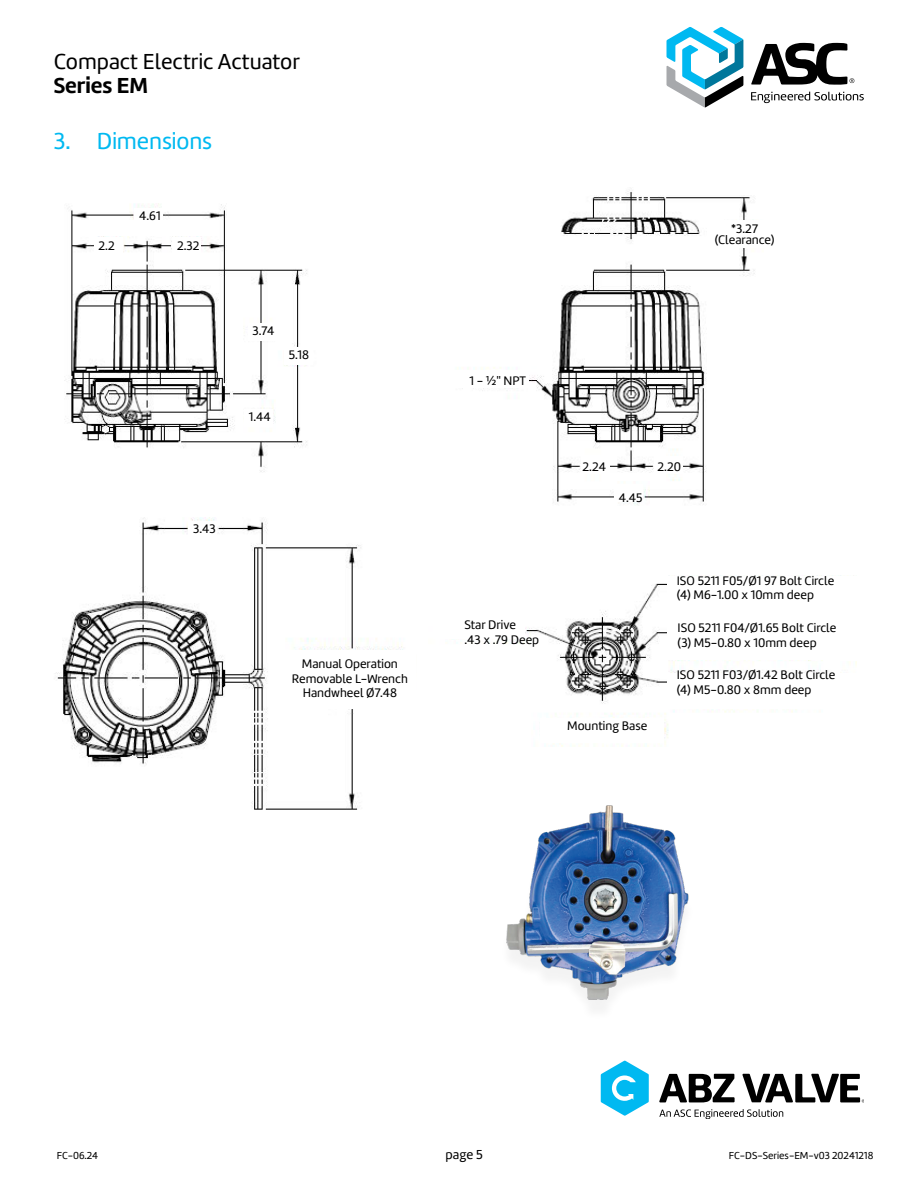
<style>
.page{position:relative;width:918px;height:1188px;background:#fff}
.page>*{position:absolute;margin:0;border:0;box-sizing:border-box;transform-origin:0 0}
.t1{font:24px "Marine";letter-spacing:-.005em;color:#00b9f1}
.t2{font:22.5px "Marine";color:#000}
.t3{font:700 22.5px "Marine";color:#000}
.t4{font:13.5px "Marine";color:#000}
.t5{font:12.9px/14.2px "Marine";color:#000}
.t6{font:10.5px "Marine";color:#000}
</style>
<div class="page">
<svg style="left:667px;top:27px;width:76px;height:80px"></svg>
<svg style="left:751px;top:43px;width:113px;height:60px"></svg>
<img style="left:64px;top:191px;width:691px;height:314px">
<img style="left:56px;top:517px;width:347px;height:293px">
<img style="left:452px;top:575px;width:404px;height:172px">
<div style="left:135px;top:208px;width:28px;height:17px;background:#fff"></div>
<div style="left:94px;top:238px;width:28px;height:17px;background:#fff"></div>
<div style="left:172px;top:238px;width:29px;height:17px;background:#fff"></div>
<div style="left:248px;top:324px;width:28px;height:17px;background:#fff"></div>
<div style="left:284px;top:347px;width:29px;height:17px;background:#fff"></div>
<div style="left:244px;top:409px;width:29px;height:18px;background:#fff"></div>
<div style="left:712px;top:220px;width:64px;height:28px;background:#fff"></div>
<div style="left:450px;top:371px;width:79px;height:17px;background:#fff"></div>
<div style="left:581px;top:456px;width:28px;height:18px;background:#fff"></div>
<div style="left:654px;top:456px;width:28px;height:18px;background:#fff"></div>
<div style="left:614px;top:484px;width:28px;height:18px;background:#fff"></div>
<div style="left:188px;top:521px;width:29px;height:18px;background:#fff"></div>
<div style="left:540px;top:718px;width:124px;height:25px;background:#fff"></div>
<div style="left:668px;top:624px;width:194px;height:36px;background:#fff"></div>
<div style="left:668px;top:673px;width:194px;height:35px;background:#fff"></div>
<div style="left:434px;top:603px;width:91px;height:36px;background:#fff"></div>
<div style="left:284px;top:650px;width:132px;height:59px;background:#fff"></div>
<div style="left:668px;top:576px;width:194px;height:35px;background:#fff"></div>
<img style="left:506px;top:805px;width:183px;height:204px">
<svg style="left:659px;top:1109px;width:124px;height:10px"></svg>
<svg style="left:601px;top:1061px;width:48px;height:55px"></svg>
<svg style="left:659px;top:1074px;width:76px;height:28px"></svg>
<svg style="left:742px;top:1074px;width:122px;height:28px"></svg>
<h2 class="t2" style="left:54px;top:48px;width:248px">Compact Electric Actuator</h2>
<h2 class="t3" style="left:54px;top:71px;width:96px">Series EM</h2>
<h1 class="t1" style="left:54px;top:126px;width:160px">3. Dimensions</h1>
<p class="t5" style="left:139px;top:208px;width:23px">4.61</p>
<p class="t5" style="left:99px;top:238px;width:18px">2.2</p>
<p class="t5" style="left:177px;top:238px;width:24px">2.32</p>
<p class="t5" style="left:253px;top:324px;width:23px">3.74</p>
<p class="t5" style="left:289px;top:347px;width:22px">5.18</p>
<p class="t5" style="left:249px;top:409px;width:23px">1.44</p>
<p class="t5" style="left:193px;top:521px;width:24px">3.43</p>
<p class="t5" style="left:292px;top:657px;width:118px;text-align:center">Manual Operation<br>Removable L-Wrench<br>Handwheel Ø7.48</p>
<p class="t5" style="left:715px;top:223px;width:61px;line-height:11.4px;text-align:center">*3.27 (Clearance)</p>
<p class="t5" style="left:469px;top:373px;width:58px">1 - ¾" NPT</p>
<p class="t5" style="left:464px;top:618px;width:76px">Star Drive<br>.43 x .79 Deep</p>
<p class="t5" style="left:583px;top:460px;width:25px">2.24</p>
<p class="t5" style="left:658px;top:460px;width:25px">2.20</p>
<p class="t5" style="left:619px;top:490px;width:25px">4.45</p>
<p class="t5" style="left:677px;top:573px;width:159px">ISO 5211 F05/Ø1 97 Bolt Circle (4) M6-1.00 x 10mm deep</p>
<p class="t5" style="left:678px;top:621px;width:160px">ISO 5211 F04/Ø1.65 Bolt Circle (3) M5-0.80 x 10mm deep</p>
<p class="t5" style="left:567px;top:719px;width:82px">Mounting Base</p>
<p class="t5" style="left:677px;top:668px;width:160px">ISO 5211 F03/Ø1.42 Bolt Circle (4) M5-0.80 x 8mm deep</p>
<p class="t6" style="left:57px;top:1148px;width:43px">FC-06.24</p>
<p class="t4" style="left:446px;top:1146px;width:39px">page 5</p>
<p class="t6" style="left:729px;top:1148px;width:146px">FC-DS-Series-EM-v03 20241218</p>
</div>
